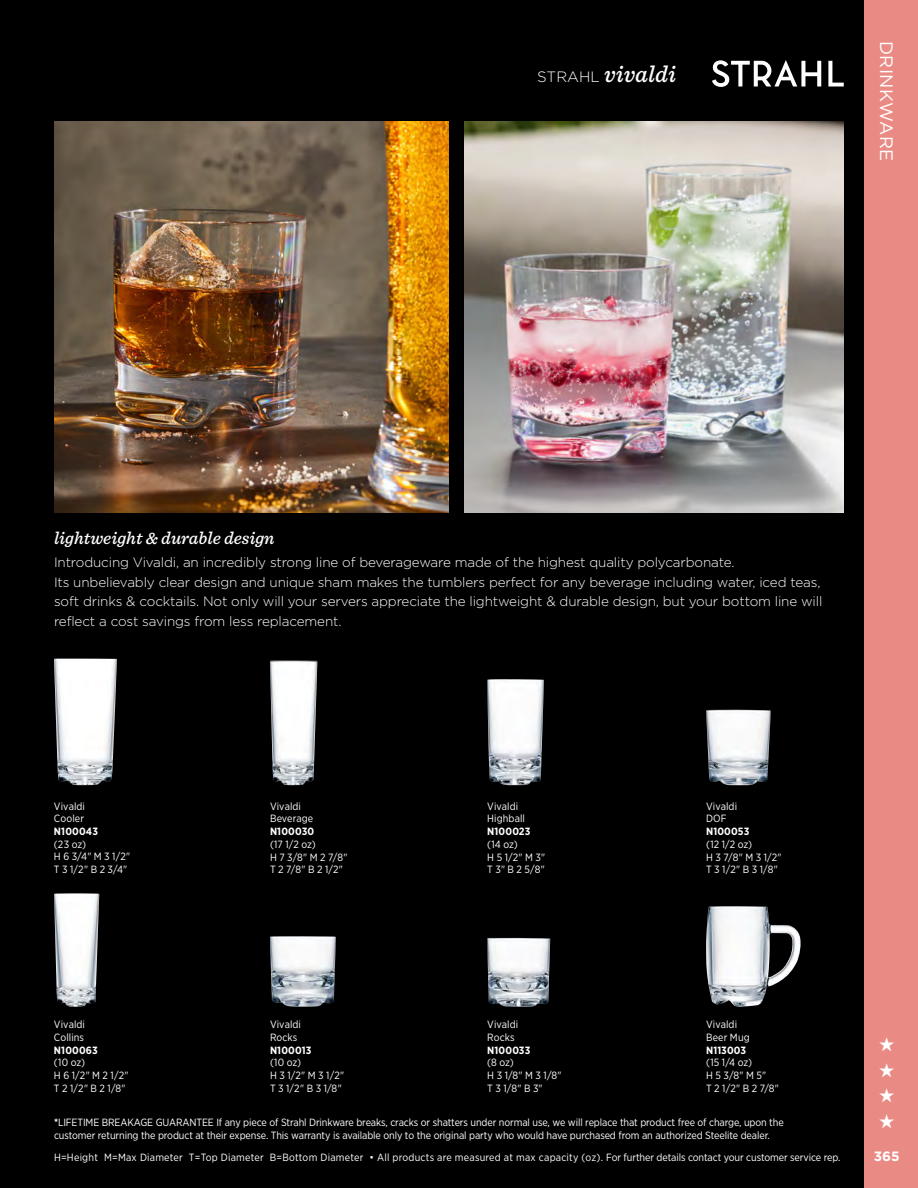
<style>
.page{position:relative;width:918px;height:1188px;background:#000}
.page>*{position:absolute;margin:0;border:0;box-sizing:border-box;transform-origin:0 0}
.t1{font:italic 500 24px "Sentinel";color:#fff}
.t2{font:19.5px/25.5px "Zapf Dingbats ITC";color:#fff;text-align:justify}
.t3{font:italic 500 18px "Sentinel";color:#fff}
.t4{font:18px "Gotham";letter-spacing:.03em;color:#fff}
.t5{font:300 13.5px/19.5px "Gotham";letter-spacing:-.01em;color:#fff}
.t6{font:700 13.5px "Gotham";color:#fff}
.t7{font:10.5px/12.8px "Gotham Narrow";letter-spacing:-.01em;color:#fff}
.t8{font:10.5px "Gotham Narrow";letter-spacing:.02em;color:#fff}
.t9{font:10.5px/12.8px "Gotham Narrow";letter-spacing:.01em;color:#fff}
.t10{font:700 10.5px "Gotham Narrow";letter-spacing:.015em;color:#fff}
.s1{font-family:"Gotham";font-weight:300;font-style:normal;font-size:15px}
.s2{font-weight:700}
</style>
<div class="page">
<div style="left:864px;top:0;width:54px;height:1188px;background:#e98b84"></div>
<img style="left:54px;top:122px;width:394px;height:391px">
<img style="left:464px;top:122px;width:380px;height:391px">
<svg style="left:828px;top:61px;width:16px;height:25px"></svg>
<svg style="left:712px;top:60px;width:109px;height:27px"></svg>
<img style="left:487px;top:938px;width:63px;height:69px">
<img style="left:706px;top:710px;width:65px;height:75px">
<img style="left:270px;top:936px;width:66px;height:71px">
<img style="left:487px;top:679px;width:57px;height:106px">
<img style="left:270px;top:661px;width:47px;height:125px">
<img style="left:54px;top:659px;width:63px;height:126px">
<img style="left:54px;top:893px;width:45px;height:114px">
<img style="left:706px;top:906px;width:95px;height:101px">
<h1 class="t1" style="left:537px;top:55px;width:140px"><span class="s1">STRAHL</span> vivaldi</h1>
<h3 class="t4" style="left:896px;top:40px;width:122px;rotate:90deg">DRINKWARE</h3>
<h3 class="t3" style="left:54px;top:525px;width:222px">lightweight &amp; durable design</h3>
<p class="t5" style="left:54px;top:553px;width:770px">Introducing Vivaldi, an incredibly strong line of beverageware made of the highest quality polycarbonate.<br>Its unbelievably clear design and unique sham makes the tumblers perfect for any beverage including water, iced teas, soft drinks &amp; cocktails. Not only will your servers appreciate the lightweight &amp; durable design, but your bottom line will reflect a cost savings from less replacement.</p>
<p class="t9" style="left:54px;top:799px;width:33px">Vivaldi<br>Cooler</p>
<p class="t10" style="left:54px;top:825px;width:46px">N100043</p>
<p class="t7" style="left:54px;top:837px;width:78px">(23 oz)<br>H 6 3/4" M 3 1/2"<br>T 3 1/2" B 2 3/4"</p>
<p class="t7" style="left:54px;top:1018px;width:33px">Vivaldi<br>Collins</p>
<p class="t10" style="left:54px;top:1043px;width:45px">N100063</p>
<p class="t7" style="left:54px;top:1056px;width:76px">(10 oz)<br>H 6 1/2" M 2 1/2"<br>T 2 1/2" B 2 1/8"</p>
<p class="t9" style="left:270px;top:799px;width:45px">Vivaldi<br>Beverage</p>
<p class="t10" style="left:270px;top:825px;width:46px">N100030</p>
<p class="t7" style="left:270px;top:837px;width:79px">(17 1/2 oz)<br>H 7 3/8" M 2 7/8"<br>T 2 7/8" B 2 1/2"</p>
<p class="t7" style="left:270px;top:1018px;width:33px">Vivaldi<br>Rocks</p>
<p class="t10" style="left:270px;top:1043px;width:43px">N100013</p>
<p class="t7" style="left:270px;top:1056px;width:76px">(10 oz)<br>H 3 1/2" M 3 1/2"<br>T 3 1/2" B 3 1/8"</p>
<p class="t9" style="left:487px;top:799px;width:39px">Vivaldi<br>Highball</p>
<p class="t10" style="left:487px;top:825px;width:45px">N100023</p>
<p class="t7" style="left:487px;top:837px;width:59px">(14 oz)<br>H 5 1/2" M 3"<br>T 3" B 2 5/8"</p>
<p class="t7" style="left:487px;top:1018px;width:33px">Vivaldi<br>Rocks</p>
<p class="t10" style="left:487px;top:1043px;width:45px">N100033</p>
<p class="t7" style="left:487px;top:1056px;width:76px">(8 oz)<br>H 3 1/8" M 3 1/8"<br>T 3 1/8" B 3"</p>
<p class="t9" style="left:706px;top:799px;width:33px">Vivaldi<br>DOF</p>
<p class="t10" style="left:706px;top:825px;width:45px">N100053</p>
<p class="t7" style="left:706px;top:838px;width:77px">(12 1/2 oz)<br>H 3 7/8" M 3 1/2"<br>T 3 1/2" B 3 1/8"</p>
<p class="t9" style="left:706px;top:1018px;width:45px">Vivaldi<br>Beer Mug</p>
<p class="t10" style="left:706px;top:1043px;width:42px">N113003</p>
<p class="t7" style="left:706px;top:1056px;width:74px">(15 1/4 oz)<br>H 5 3/8" M 5"<br>T 2 1/2" B 2 7/8"</p>
<p class="t7" style="left:54px;top:1116px;width:731px"><span class="s2">*</span>LIFETIME BREAKAGE GUARANTEE If any piece of Strahl Drinkware breaks, cracks or shatters under normal use, we will replace that product free of charge, upon the customer returning the product at their expense. This warranty is available only to the original party who would have purchased from an authorized Steelite dealer.</p>
<h2 class="t2" style="left:879px;top:1032px;width:17px">★ ★ ★ ★</h2>
<p class="t8" style="left:54px;top:1151px;width:788px">H=Height M=Max Diameter T=Top Diameter B=Bottom Diameter • All products are measured at max capacity (oz). For further details contact your customer service rep.</p>
<p class="t6" style="left:874px;top:1147px;width:27px">365</p>
</div>
